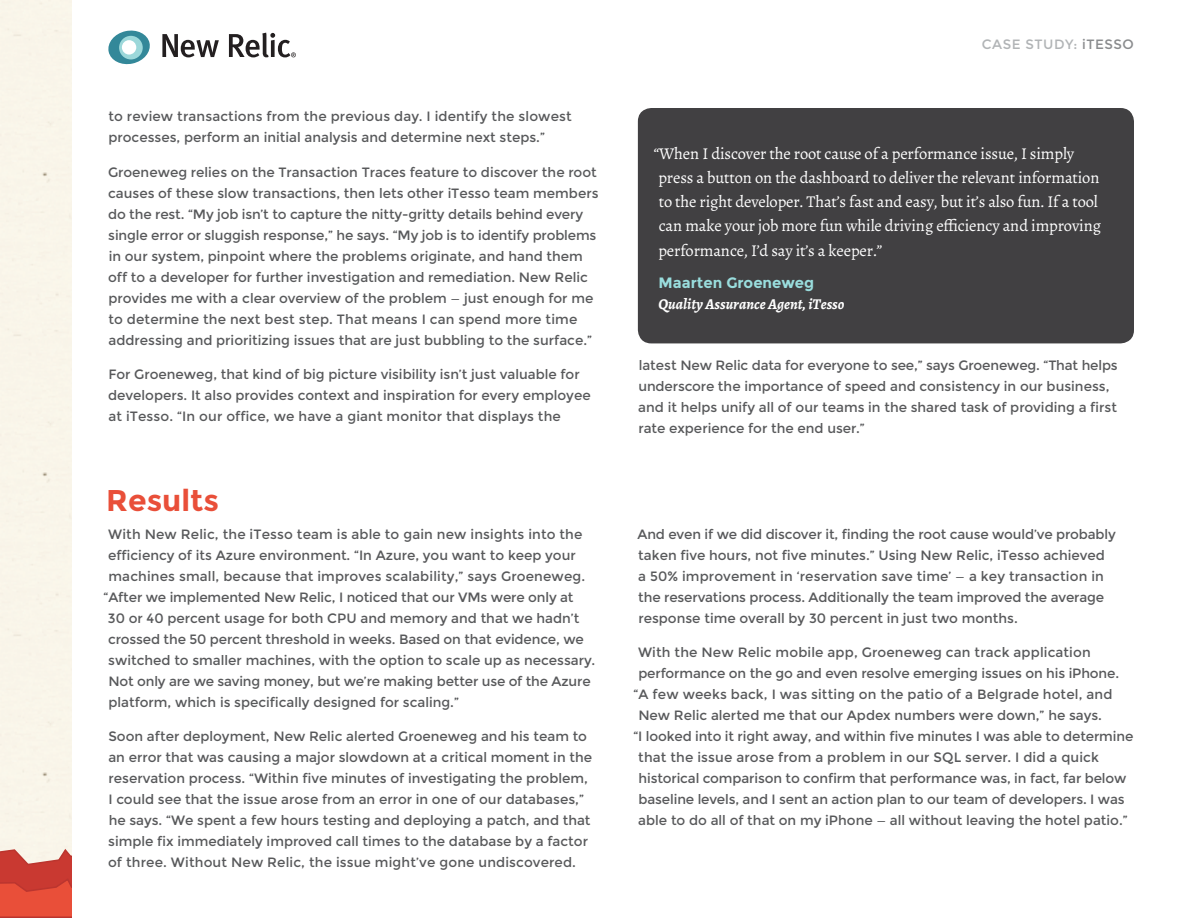
<style>
.page{position:relative;width:1188px;height:918px;background:#fff}
.page>*{position:absolute;margin:0;border:0;box-sizing:border-box;transform-origin:0 0}
.t1{font:700 30px "Montserrat";color:#e94f39}
.t2{font:16.5px/24px "Alegreya";letter-spacing:-.01em;color:#fff}
.t3{font:italic 700 15px "Alegreya";color:#fff}
.t4{font:700 15px "Montserrat";color:#9dd}
.t5{font:13.5px/21px "Montserrat";color:#58595b}
.t6{font:13.5px "Montserrat";letter-spacing:.04em;color:#b1b4b6}
.s1{color:#8a8c8e}
</style>
<div class="page">
<svg style="left:0;top:841px;width:72px;height:77px;background:#de6759"></svg>
<svg style="left:162px;top:34px;width:57px;height:23px"></svg>
<svg style="left:229px;top:33px;width:67px;height:24px"></svg>
<svg style="left:108px;top:31px;width:42px;height:33px"></svg>
<div style="left:638px;top:108px;width:496px;height:235px;background:#414042;border-radius:14px"></div>
<p class="t6" style="left:982px;top:37px;width:154px">CASE STUDY: <span class="s1">iTESSO</span></p>
<p class="t5" style="left:108px;top:106px;width:465px">to review transactions from the previous day. I identify the slowest processes, perform an initial analysis and determine next steps.”</p>
<p class="t5" style="left:108px;top:161px;width:492px">Groeneweg relies on the Transaction Traces feature to discover the root causes of these slow transactions, then lets other iTesso team members do the rest. “My job isn’t to capture the nitty-gritty details behind every single error or sluggish response,” he says. “My job is to identify problems in our system, pinpoint where the problems originate, and hand them off to a developer for further investigation and remediation. New Relic provides me with a clear overview of the problem — just enough for me to determine the next best step. That means I can spend more time addressing and prioritizing issues that are just bubbling to the surface.”</p>
<p class="t5" style="left:108px;top:364px;width:484px">For Groeneweg, that kind of big picture visibility isn’t just valuable for developers. It also provides context and inspiration for every employee at iTesso. “In our office, we have a giant monitor that displays the</p>
<p class="t5" style="left:638px;top:355px;width:481px">latest New Relic data for everyone to see,” says Groeneweg. “That helps underscore the importance of speed and consistency in our business, and it helps unify all of our teams in the shared task of providing a first rate experience for the end user.”</p>
<p class="t2" style="left:654px;top:141px;width:449px">“When I discover the root cause of a performance issue, I simply press a button on the dashboard to deliver the relevant information to the right developer. That’s fast and easy, but it’s also fun. If a tool can make your job more fun while driving efficiency and improving</p>
<p class="t2" style="left:658px;top:239px;width:225px">performance, I’d say it’s a keeper.”</p>
<p class="t4" style="left:659px;top:274px;width:157px">Maarten Groeneweg</p>
<p class="t3" style="left:658px;top:295px;width:188px">Quality Assurance Agent, iTesso</p>
<h1 class="t1" style="left:106px;top:483px;width:114px">Results</h1>
<p class="t5" style="left:108px;top:524px;width:476px">With New Relic, the iTesso team is able to gain new insights into the</p>
<p class="t5" style="left:108px;top:545px;width:469px">efficiency of its Azure environment. “In Azure, you want to keep your</p>
<p class="t5" style="left:108px;top:566px;width:478px">machines small, because that improves scalability,” says Groeneweg.</p>
<p class="t5" style="left:104px;top:587px;width:472px">“After we implemented New Relic, I noticed that our VMs were only at</p>
<p class="t5" style="left:108px;top:608px;width:473px">30 or 40 percent usage for both CPU and memory and that we hadn’t</p>
<p class="t5" style="left:108px;top:629px;width:477px">crossed the 50 percent threshold in weeks. Based on that evidence, we</p>
<p class="t5" style="left:108px;top:650px;width:488px">switched to smaller machines, with the option to scale up as necessary.</p>
<p class="t5" style="left:108px;top:671px;width:484px">Not only are we saving money, but we’re making better use of the Azure</p>
<p class="t5" style="left:108px;top:692px;width:352px">platform, which is specifically designed for scaling.”</p>
<p class="t5" style="left:108px;top:726px;width:486px">Soon after deployment, New Relic alerted Groeneweg and his team to an error that was causing a major slowdown at a critical moment in the reservation process. “Within five minutes of investigating the problem, I could see that the issue arose from an error in one of our databases,” he says. “We spent a few hours testing and deploying a patch, and that simple fix immediately improved call times to the database by a factor of three. Without New Relic, the issue might’ve gone undiscovered.</p>
<p class="t5" style="left:637px;top:524px;width:480px">And even if we did discover it, finding the root cause would’ve probably taken five hours, not five minutes.” Using New Relic, iTesso achieved<br>a 50% improvement in ‘reservation save time’ — a key transaction in the reservations process. Additionally the team improved the average response time overall by 30 percent in just two months.</p>
<p class="t5" style="left:638px;top:642px;width:454px">With the New Relic mobile app, Groeneweg can track application</p>
<p class="t5" style="left:638px;top:663px;width:482px">performance on the go and even resolve emerging issues on his iPhone.</p>
<p class="t5" style="left:633px;top:684px;width:481px">“A few weeks back, I was sitting on the patio of a Belgrade hotel, and</p>
<p class="t5" style="left:638px;top:705px;width:465px">New Relic alerted me that our Apdex numbers were down,” he says.</p>
<p class="t5" style="left:633px;top:726px;width:501px">“I looked into it right away, and within five minutes I was able to determine</p>
<p class="t5" style="left:638px;top:747px;width:462px">that the issue arose from a problem in our SQL server. I did a quick</p>
<p class="t5" style="left:639px;top:768px;width:489px">historical comparison to confirm that performance was, in fact, far below</p>
<p class="t5" style="left:639px;top:789px;width:488px">baseline levels, and I sent an action plan to our team of developers. I was</p>
<p class="t5" style="left:638px;top:810px;width:491px">able to do all of that on my iPhone — all without leaving the hotel patio.”</p>
</div>
